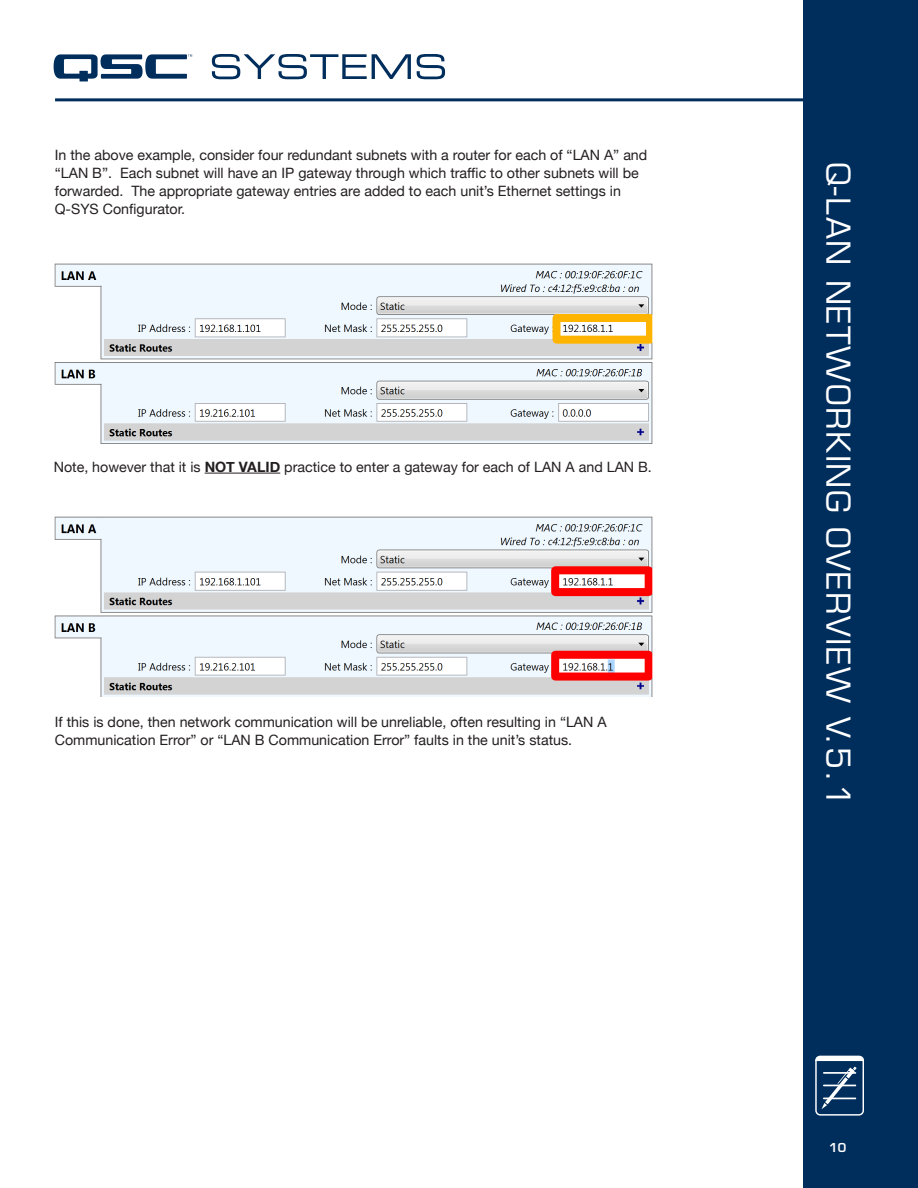
<style>
.page{position:relative;width:918px;height:1188px;background:#fff}
.page>*{position:absolute;margin:0;border:0;box-sizing:border-box;transform-origin:0 0}
.t1{font:32.1px "Eurostile";letter-spacing:.05em;color:#fff}
.t2{font:14.25px/18px "Helvetica Neue";color:#231f20}
.t3{font:600 12px "Eurostile";color:#fff}
.s1{font-weight:700}
</style>
<div class="page">
<hr style="left:55px;top:98px;width:809px;height:3px;background:#002e5c">
<div style="left:803px;top:0;width:115px;height:1188px;background:#002e5c"></div>
<svg style="left:815px;top:1056px;width:49px;height:60px"></svg>
<svg style="left:212px;top:54px;width:199px;height:25px"></svg>
<svg style="left:417px;top:54px;width:28px;height:25px"></svg>
<svg style="left:54px;top:54px;width:138px;height:28px"></svg>
<hr style="left:205px;top:473px;width:75px;height:1px;background:#231f20">
<img style="left:54px;top:263px;width:599px;height:180px">
<img style="left:54px;top:516px;width:599px;height:180px">
<p class="t2" style="left:55px;top:147px;width:594px">In the above example, consider four redundant subnets with a router for each of “LAN A” and “LAN B”. Each subnet will have an IP gateway through which traffic to other subnets will be forwarded. The appropriate gateway entries are added to each unit’s Ethernet settings in Q-SYS Configurator.</p>
<p class="t2" style="left:54px;top:458px;width:600px">Note, however that it is <span class="s1">NOT VALID</span> practice to enter a gateway for each of LAN A and LAN B.</p>
<p class="t2" style="left:55px;top:713px;width:553px">If this is done, then network communication will be unreliable, often resulting in “LAN A<br>Communication Error” or “LAN B Communication Error” faults in the unit’s status.</p>
<h1 class="t1" style="left:858px;top:162px;width:645px;rotate:90deg">Q-LAN NETWORKING OVERVIEW V.5.1</h1>
<p class="t3" style="left:829px;top:1140px;width:18px">10</p>
</div>
